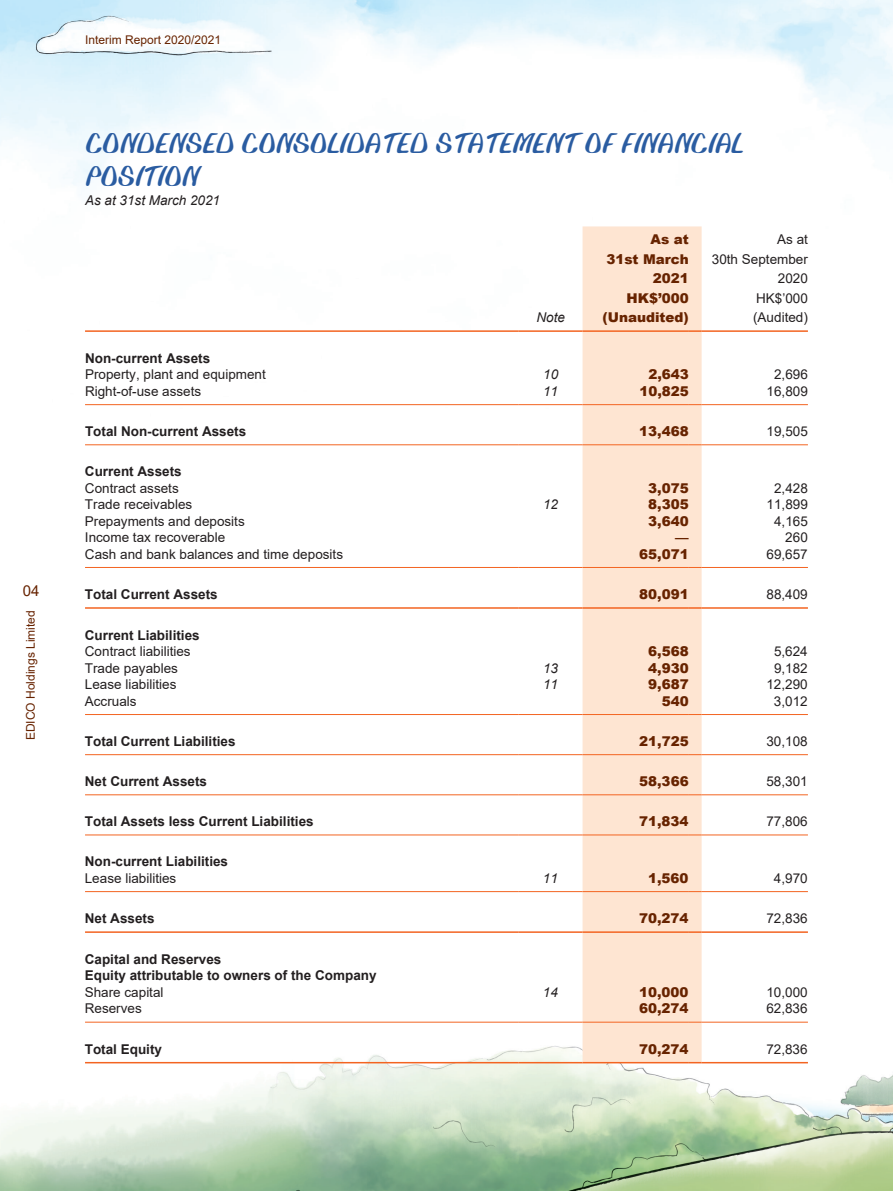
<style>
.page{position:relative;width:893px;height:1191px;background:#fff}
.page>*{position:absolute;margin:0;border:0;box-sizing:border-box;transform-origin:0 0}
.t1{font:30px/33px "Biffo MT Std";color:#2a5ca1}
.t2{font:15px "Arial";color:#672300}
.t3{font:13.5px/16.5px "Arial";color:#231f20}
.t4{font:700 13.5px/16.5px "Arial";color:#231f20}
.t5{font:900 13.5px/19.5px "Arial";color:#672300;text-align:right}
.t6{font:italic 13.5px "Arial";color:#231f20}
.t7{font:12px "Arial";color:#672300}
.s1{font-weight:700}
.s2{font-weight:400}
</style>
<div class="page">
<img style="left:0;top:0;width:893px;height:1191px">
<div style="left:583px;top:226px;width:119px;height:836px;background:#fee5d2"></div>
<hr style="left:85px;top:330px;width:434px;height:2px;background:#f36421">
<hr style="left:519px;top:330px;width:64px;height:2px;background:#f36421">
<hr style="left:583px;top:330px;width:106px;height:2px;background:#f36421">
<svg style="left:689px;top:330px;width:13px;height:2px"></svg>
<hr style="left:702px;top:330px;width:106px;height:2px;background:#f36421">
<hr style="left:85px;top:404px;width:434px;height:1px;background:#f36421">
<hr style="left:519px;top:404px;width:64px;height:1px;background:#f36421">
<hr style="left:583px;top:404px;width:106px;height:1px;background:#f36421">
<svg style="left:689px;top:404px;width:13px;height:1px"></svg>
<hr style="left:702px;top:404px;width:106px;height:1px;background:#f36421">
<hr style="left:85px;top:444px;width:434px;height:1px;background:#f36421">
<hr style="left:519px;top:444px;width:64px;height:1px;background:#f36421">
<hr style="left:583px;top:444px;width:106px;height:1px;background:#f36421">
<svg style="left:689px;top:444px;width:13px;height:1px"></svg>
<hr style="left:702px;top:444px;width:106px;height:1px;background:#f36421">
<hr style="left:85px;top:567px;width:434px;height:1px;background:#f36421">
<hr style="left:519px;top:567px;width:64px;height:1px;background:#f36421">
<hr style="left:583px;top:567px;width:106px;height:1px;background:#f36421">
<svg style="left:689px;top:567px;width:13px;height:1px"></svg>
<hr style="left:702px;top:567px;width:106px;height:1px;background:#f36421">
<hr style="left:85px;top:714px;width:434px;height:1px;background:#f36421">
<hr style="left:519px;top:714px;width:64px;height:1px;background:#f36421">
<hr style="left:583px;top:714px;width:106px;height:1px;background:#f36421">
<svg style="left:689px;top:714px;width:13px;height:1px"></svg>
<hr style="left:702px;top:714px;width:106px;height:1px;background:#f36421">
<hr style="left:85px;top:754px;width:434px;height:1px;background:#f36421">
<hr style="left:519px;top:754px;width:64px;height:1px;background:#f36421">
<hr style="left:583px;top:754px;width:106px;height:1px;background:#f36421">
<svg style="left:689px;top:754px;width:13px;height:1px"></svg>
<hr style="left:702px;top:754px;width:106px;height:1px;background:#f36421">
<hr style="left:85px;top:794px;width:434px;height:1px;background:#f36421">
<hr style="left:519px;top:794px;width:64px;height:1px;background:#f36421">
<hr style="left:583px;top:794px;width:106px;height:1px;background:#f36421">
<svg style="left:689px;top:794px;width:13px;height:1px"></svg>
<hr style="left:702px;top:794px;width:106px;height:1px;background:#f36421">
<hr style="left:85px;top:834px;width:434px;height:1px;background:#f36421">
<hr style="left:519px;top:834px;width:64px;height:1px;background:#f36421">
<hr style="left:583px;top:834px;width:106px;height:1px;background:#f36421">
<svg style="left:689px;top:834px;width:13px;height:1px"></svg>
<hr style="left:702px;top:834px;width:106px;height:1px;background:#f36421">
<hr style="left:85px;top:891px;width:434px;height:1px;background:#f36421">
<hr style="left:519px;top:891px;width:64px;height:1px;background:#f36421">
<hr style="left:583px;top:891px;width:106px;height:1px;background:#f36421">
<svg style="left:689px;top:891px;width:13px;height:1px"></svg>
<hr style="left:702px;top:891px;width:106px;height:1px;background:#f36421">
<hr style="left:85px;top:1021px;width:434px;height:1px;background:#f36421">
<hr style="left:519px;top:1021px;width:64px;height:1px;background:#f36421">
<hr style="left:583px;top:1021px;width:106px;height:1px;background:#f36421">
<svg style="left:689px;top:1021px;width:13px;height:1px"></svg>
<hr style="left:702px;top:1021px;width:106px;height:1px;background:#f36421">
<hr style="left:85px;top:607px;width:434px;height:2px;background:#f36421">
<hr style="left:519px;top:607px;width:64px;height:2px;background:#f36421">
<hr style="left:583px;top:607px;width:106px;height:2px;background:#f36421">
<svg style="left:689px;top:607px;width:13px;height:2px"></svg>
<hr style="left:702px;top:607px;width:106px;height:2px;background:#f36421">
<hr style="left:85px;top:931px;width:434px;height:2px;background:#f36421">
<hr style="left:519px;top:931px;width:64px;height:2px;background:#f36421">
<hr style="left:583px;top:931px;width:106px;height:2px;background:#f36421">
<svg style="left:689px;top:931px;width:13px;height:2px"></svg>
<hr style="left:702px;top:931px;width:106px;height:2px;background:#f36421">
<hr style="left:85px;top:1062px;width:434px;height:1px;background:#f36421">
<hr style="left:519px;top:1062px;width:64px;height:1px;background:#f36421">
<hr style="left:583px;top:1062px;width:106px;height:1px;background:#f36421">
<svg style="left:689px;top:1062px;width:13px;height:1px"></svg>
<hr style="left:702px;top:1062px;width:106px;height:1px;background:#f36421">
<p class="t2" style="left:23px;top:580px;width:18px">04</p>
<p class="t7" style="left:22px;top:740px;width:132px;rotate:-90deg">EDICO Holdings Limited</p>
<p class="t7" style="left:85px;top:31px;width:138px">Interim Report 2020/2021</p>
<p class="t1" style="left:85px;top:127px;width:660px">CONDENSED CONSOLIDATED STATEMENT OF FINANCIAL<br>POSITION</p>
<p class="t6" style="left:85px;top:191px;width:137px">As at 31st March 2021</p>
<p class="t5" style="left:606px;top:229px;width:84px">As at<br>31st March<br>2021</p>
<p class="t3" style="left:712px;top:229px;width:98px;line-height:19.5px;text-align:right">As at<br>30th September<br>2020</p>
<p class="t5" style="left:627px;top:287px;width:64px">HK$’000</p>
<p class="t3" style="left:756px;top:289px;width:53px">HK$’000</p>
<p class="t6" style="left:536px;top:308px;width:30px">Note</p>
<p class="t5" style="left:603px;top:307px;width:88px">(Unaudited)</p>
<p class="t3" style="left:753px;top:309px;width:56px">(Audited)</p>
<p class="t3" style="left:85px;top:350px;width:182px"><span class="s1">Non-current Assets<br></span>Property, plant and equipment</p>
<p class="t6" style="left:543px;top:366px;width:17px">10</p>
<p class="t5" style="left:648px;top:364px;width:42px">2,643</p>
<p class="t3" style="left:774px;top:366px;width:35px">2,696</p>
<p class="t3" style="left:85px;top:383px;width:118px">Right-of-use assets</p>
<p class="t6" style="left:543px;top:382px;width:17px">11</p>
<p class="t5" style="left:639px;top:381px;width:51px">10,825</p>
<p class="t3" style="left:767px;top:383px;width:43px">16,809</p>
<p class="t4" style="left:85px;top:423px;width:163px">Total Non-current Assets</p>
<p class="t5" style="left:639px;top:421px;width:51px">13,468</p>
<p class="t3" style="left:767px;top:423px;width:43px">19,505</p>
<p class="t3" style="left:85px;top:463px;width:98px"><span class="s1">Current Assets<br></span>Contract assets</p>
<p class="t5" style="left:648px;top:478px;width:42px">3,075</p>
<p class="t3" style="left:774px;top:479px;width:35px">2,428</p>
<p class="t3" style="left:85px;top:496px;width:109px">Trade receivables</p>
<p class="t6" style="left:543px;top:496px;width:17px">12</p>
<p class="t5" style="left:648px;top:494px;width:42px">8,305</p>
<p class="t3" style="left:767px;top:496px;width:43px">11,899</p>
<p class="t3" style="left:85px;top:512px;width:161px">Prepayments and deposits</p>
<p class="t5" style="left:648px;top:511px;width:42px">3,640</p>
<p class="t3" style="left:774px;top:512px;width:35px">4,165</p>
<p class="t3" style="left:85px;top:529px;width:142px">Income tax recoverable</p>
<p class="t5" style="left:675px;top:527px;width:15px">—</p>
<p class="t3" style="left:785px;top:529px;width:24px">260</p>
<p class="t3" style="left:85px;top:545px;width:260px">Cash and bank balances and time deposits</p>
<p class="t5" style="left:639px;top:544px;width:51px">65,071</p>
<p class="t3" style="left:766px;top:545px;width:43px">69,657</p>
<p class="t4" style="left:85px;top:586px;width:134px">Total Current Assets</p>
<p class="t5" style="left:639px;top:584px;width:51px">80,091</p>
<p class="t3" style="left:766px;top:586px;width:43px">88,409</p>
<p class="t3" style="left:85px;top:626px;width:116px"><span class="s1">Current Liabilities<br></span>Contract liabilities</p>
<p class="t5" style="left:648px;top:641px;width:42px">6,568</p>
<p class="t3" style="left:774px;top:643px;width:35px">5,624</p>
<p class="t3" style="left:85px;top:659px;width:95px">Trade payables</p>
<p class="t6" style="left:543px;top:659px;width:17px">13</p>
<p class="t5" style="left:648px;top:658px;width:42px">4,930</p>
<p class="t3" style="left:774px;top:659px;width:35px">9,182</p>
<p class="t3" style="left:85px;top:676px;width:93px">Lease liabilities</p>
<p class="t6" style="left:543px;top:676px;width:17px">11</p>
<p class="t5" style="left:648px;top:674px;width:42px">9,687</p>
<p class="t3" style="left:766px;top:676px;width:43px">12,290</p>
<p class="t3" style="left:85px;top:692px;width:53px">Accruals</p>
<p class="t5" style="left:662px;top:691px;width:29px">540</p>
<p class="t3" style="left:774px;top:692px;width:35px">3,012</p>
<p class="t4" style="left:85px;top:733px;width:152px">Total Current Liabilities</p>
<p class="t5" style="left:639px;top:731px;width:51px">21,725</p>
<p class="t3" style="left:766px;top:733px;width:43px">30,108</p>
<p class="t4" style="left:85px;top:773px;width:124px">Net Current Assets</p>
<p class="t5" style="left:639px;top:771px;width:51px">58,366</p>
<p class="t3" style="left:766px;top:773px;width:43px">58,301</p>
<p class="t4" style="left:85px;top:813px;width:230px">Total Assets less Current Liabilities</p>
<p class="t5" style="left:639px;top:811px;width:51px">71,834</p>
<p class="t3" style="left:766px;top:813px;width:43px">77,806</p>
<p class="t4" style="left:85px;top:853px;width:145px">Non-current Liabilities<br><span class="s2">Lease liabilities</span></p>
<p class="t6" style="left:543px;top:869px;width:17px">11</p>
<p class="t5" style="left:648px;top:868px;width:42px">1,560</p>
<p class="t3" style="left:774px;top:869px;width:35px">4,970</p>
<p class="t4" style="left:85px;top:910px;width:71px">Net Assets</p>
<p class="t5" style="left:639px;top:908px;width:51px">70,274</p>
<p class="t3" style="left:766px;top:910px;width:43px">72,836</p>
<p class="t4" style="left:85px;top:951px;width:293px">Capital and Reserves<br>Equity attributable to owners of the Company<br><span class="s2">Share capital</span></p>
<p class="t6" style="left:543px;top:983px;width:17px">14</p>
<p class="t5" style="left:639px;top:981px;width:51px">10,000</p>
<p class="t3" style="left:766px;top:983px;width:43px">10,000</p>
<p class="t3" style="left:85px;top:1000px;width:59px">Reserves</p>
<p class="t5" style="left:639px;top:998px;width:51px">60,274</p>
<p class="t3" style="left:766px;top:1000px;width:43px">62,836</p>
<p class="t4" style="left:85px;top:1040px;width:79px">Total Equity</p>
<p class="t5" style="left:639px;top:1038px;width:51px">70,274</p>
<p class="t3" style="left:766px;top:1040px;width:43px">72,836</p>
</div>
